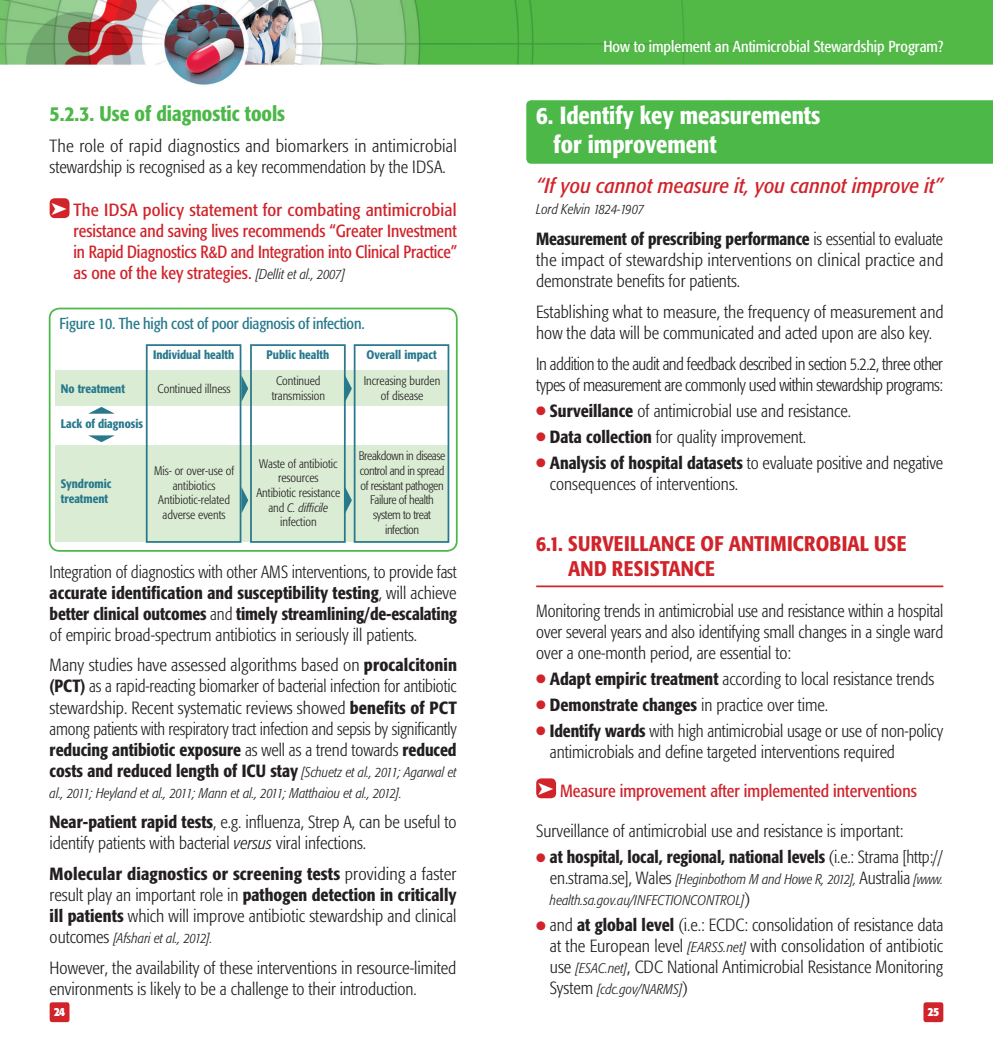
<style>
.page{position:relative;width:993px;height:1042px;background:#fff}
.page>*{position:absolute;margin:0;border:0;box-sizing:border-box;transform-origin:0 0}
.t1{font:500 condensed 24.5px/29.4px "Formata";color:#fff}
.t2{font:500 condensed 21px/25.2px "Formata";letter-spacing:.01em;color:#d1232a}
.t3{font:italic condensed 21px "Formata";letter-spacing:.01em;color:#d1232a;scale:1.04 1}
.t4{font:500 condensed 21px "Formata";color:#4cb848}
.t5{font:300 condensed 17.5px/21px "Formata";color:#231f20}
.t6{font:condensed 17.5px/21px "Formata";color:#d1232a;text-align:justify;scale:1.05 1}
.t7{font:300 condensed 17.5px/21px "Formata";color:#231f20;text-align:justify;scale:1.04 1}
.t8{font:300 condensed 17.5px/21px "Formata";letter-spacing:-.025em;color:#231f20}
.t9{font:300 condensed 17.5px/21px "Formata";color:#231f20;scale:1.05 1}
.t10{font:500 condensed 17.5px "Formata";letter-spacing:-.005em;color:#231f20}
.t11{font:condensed 17.5px "Formata";color:#d1232a}
.t12{font:condensed 15.75px "Formata";color:#fff}
.t13{font:condensed 15.75px "Formata";letter-spacing:-.01em;color:#27798b}
.t14{font:italic 300 condensed 14px/21px "Formata";color:#231f20}
.t15{font:300 condensed 12.25px/14.7px "Formata";color:#231f20;text-align:center}
.t16{font:300 condensed 12.25px/14.7px "Formata";letter-spacing:-.025em;color:#231f20;text-align:center}
.t17{font:500 condensed 12.25px/14.7px "Formata";color:#27798b}
.t18{font:700 condensed 12.25px "Formata";color:#fff}
.s1{color:#fff}
.s2{font-weight:300;font-style:italic;font-size:14px;color:#231f20}
.s3{font-style:italic}
.s4{font-weight:500}
.s5{font-style:italic;font-size:14px}
.s6{font-style:normal;font-size:17.5px}
.s7{color:#d1232a}
.s8{font-weight:300}
</style>
<div class="page">
<img style="left:0;top:0;width:992px;height:85px">
<div style="left:923px;top:1002px;width:20px;height:20px;background:#d1232a;border-radius:2px"></div>
<div style="left:50px;top:1002px;width:19px;height:20px;background:#d1232a;border-radius:2px"></div>
<div style="left:56px;top:445px;width:392px;height:96px;background:#daecd4"></div>
<div style="left:56px;top:370px;width:392px;height:36px;background:#daecd4"></div>
<div style="left:49px;top:308px;width:408px;height:244px;border:2px solid #4cb848;border-radius:10px"></div>
<div style="left:526px;top:100px;width:466px;height:64px;background:#4cb848"></div>
<div style="left:536px;top:778px;width:20px;height:20px;background:#d1232a;border-radius:5px"></div>
<div style="left:50px;top:198px;width:19px;height:20px;background:#d1232a;border-radius:5px"></div>
<div style="left:146px;top:344px;width:95px;height:199px;border:2px solid #27798b"></div>
<div style="left:250px;top:344px;width:95px;height:199px;border:2px solid #27798b"></div>
<div style="left:353px;top:344px;width:96px;height:199px;border:2px solid #27798b"></div>
<svg style="left:241px;top:375px;width:7px;height:27px"></svg>
<svg style="left:241px;top:487px;width:7px;height:26px"></svg>
<svg style="left:345px;top:375px;width:7px;height:27px"></svg>
<svg style="left:88px;top:407px;width:27px;height:7px"></svg>
<svg style="left:88px;top:435px;width:27px;height:7px"></svg>
<svg style="left:345px;top:487px;width:7px;height:26px"></svg>
<hr style="left:536px;top:585px;width:407px;height:2px;background:#d1232a">
<p class="t4" style="left:50px;top:101px;width:237px">5.2.3. Use of diagnostic tools</p>
<p class="t9" style="left:50px;top:135px;width:389px">The role of rapid diagnostics and biomarkers in antimicrobial stewardship is recognised as a key recommendation by the IDSA.</p>
<p class="t6" style="left:73px;top:200px;width:367px;text-indent:-22px"><span class="s1">➤</span> The IDSA policy statement for combating antimicrobial resistance and saving lives recommends “Greater Investment in Rapid Diagnostics R&amp;D and Integration into Clinical Practice” as one of the key strategies. <span class="s2">[Dellit et al., 2007]</span></p>
<p class="t13" style="left:60px;top:315px;width:306px">Figure 10. The high cost of poor diagnosis of infection.</p>
<p class="t17" style="left:153px;top:347px;width:83px">Individual health</p>
<p class="t17" style="left:266px;top:347px;width:64px">Public health</p>
<p class="t17" style="left:366px;top:347px;width:72px">Overall impact</p>
<p class="t15" style="left:157px;top:381px;width:74px">Continued illness</p>
<p class="t15" style="left:271px;top:374px;width:55px">Continued transmission</p>
<p class="t15" style="left:363px;top:374px;width:78px">Increasing burden of disease</p>
<p class="t17" style="left:61px;top:382px;width:66px">No treatment</p>
<p class="t17" style="left:61px;top:416px;width:84px">Lack of diagnosis</p>
<p class="t17" style="left:61px;top:476px;width:52px">Syndromic treatment</p>
<p class="t15" style="left:154px;top:463px;width:82px">Mis- or over-use of antibiotics<br>Antibiotic-related adverse events</p>
<p class="t15" style="left:256px;top:456px;width:85px">Waste of antibiotic resources<br>Antibiotic resistance and <span class="s3">C. difficile </span>infection</p>
<p class="t16" style="left:358px;top:449px;width:88px">Breakdown in disease control and in spread of resistant pathogen<br>Failure of health system to treat infection</p>
<p class="t5" style="left:50px;top:561px;width:408px;text-align:justify">Integration of diagnostics with other AMS interventions, to provide fast <span class="s4">accurate identification and susceptibility testing</span>, will achieve <span class="s4">better clinical outcomes</span> and <span class="s4">timely streamlining/de-escalating </span>of empiric broad-spectrum antibiotics in seriously ill patients.</p>
<p class="t5" style="left:50px;top:655px;width:409px">Many studies have assessed algorithms based on <span class="s4">procalcitonin (PCT)</span> as a rapid-reacting biomarker of bacterial infection for antibiotic stewardship. Recent systematic reviews showed <span class="s4">benefits of PCT </span>among patients with respiratory tract infection and sepsis by significantly <span class="s4">reducing antibiotic exposure</span> as well as a trend towards <span class="s4">reduced costs and reduced length of ICU stay</span> <span class="s5">[Schuetz et al., 2011; Agarwal et</span></p>
<p class="t14" style="left:50px;top:782px;width:354px">al., 2011; Heyland et al., 2011; Mann et al., 2011; Matthaiou et al., 2012].</p>
<p class="t5" style="left:50px;top:812px;width:408px"><span class="s4">Near-patient rapid tests</span>, e.g. influenza, Strep A, can be useful to identify patients with bacterial <span class="s3">versus</span> viral infections.</p>
<p class="t7" style="left:50px;top:864px;width:392px"><span class="s4">Molecular diagnostics or screening tests</span> providing a faster result play an important role in <span class="s4">pathogen detection in critically ill patients</span> which will improve antibiotic stewardship and clinical</p>
<p class="t14" style="left:50px;top:928px;width:164px"><span class="s6">outcomes</span> [Afshari et al., 2012].</p>
<p class="t5" style="left:50px;top:958px;width:408px">However, the availability of these interventions in resource-limited environments is likely to be a challenge to their introduction.</p>
<p class="t12" style="left:603px;top:37px;width:341px">How to implement an Antimicrobial Stewardship Program?</p>
<h1 class="t1" style="left:553px;top:100px;width:268px;text-indent:-17px">6. Identify key measurements for improvement</h1>
<p class="t3" style="left:536px;top:173px;width:392px">“If you cannot measure it, you cannot improve it”</p>
<p class="t14" style="left:536px;top:199px;width:109px">Lord Kelvin 1824-1907</p>
<p class="t5" style="left:536px;top:229px;width:408px;text-align:justify"><span class="s4">Measurement of prescribing performance</span> is essential to evaluate the impact of stewardship interventions on clinical practice and demonstrate benefits for patients.</p>
<p class="t5" style="left:536px;top:302px;width:409px">Establishing what to measure, the frequency of measurement and how the data will be communicated and acted upon are also key.</p>
<p class="t8" style="left:536px;top:353px;width:408px">In addition to the audit and feedback described in section 5.2.2, three other types of measurement are commonly used within stewardship programs:</p>
<p class="t5" style="left:536px;top:400px;width:316px"><span class="s7">●</span> <span class="s4">Surveillance</span> of antimicrobial use and resistance.</p>
<p class="t5" style="left:536px;top:426px;width:271px"><span class="s7">●</span> <span class="s4">Data collection</span> for quality improvement.</p>
<p class="t5" style="left:549px;top:452px;width:394px;text-indent:-14px"><span class="s7">●</span> <span class="s4">Analysis of hospital datasets</span> to evaluate positive and negative consequences of interventions.</p>
<p class="t2" style="left:568px;top:531px;width:340px;text-indent:-32px">6.1. Surveillance of antimicrobial use and resistance</p>
<p class="t5" style="left:536px;top:600px;width:408px;text-align:justify">Monitoring trends in antimicrobial use and resistance within a hospital over several years and also identifying small changes in a single ward over a one-month period, are essential to:</p>
<p class="t5" style="left:536px;top:668px;width:399px"><span class="s7">●</span> <span class="s4">Adapt empiric treatment</span> according to local resistance trends</p>
<p class="t5" style="left:536px;top:694px;width:293px"><span class="s7">●</span> <span class="s4">Demonstrate changes</span> in practice over time.</p>
<p class="t5" style="left:549px;top:720px;width:395px;text-indent:-14px"><span class="s7">●</span> <span class="s4">Identify wards</span> with high antimicrobial usage or use of non-policy antimicrobials and define targeted interventions required</p>
<p class="t11" style="left:537px;top:780px;width:380px"><span class="s1">➤</span> Measure improvement after implemented interventions</p>
<p class="t5" style="left:536px;top:821px;width:368px">Surveillance of antimicrobial use and resistance is important:</p>
<p class="t10" style="left:536px;top:846px;width:408px"><span class="s7">●</span> at hospital, local, regional, national levels <span class="s8">(i.e.: Strama [http://</span></p>
<p class="t14" style="left:549px;top:869px;width:395px"><span class="s6">en.strama.se], Wales</span> [Heginbothom M and Howe R, 2012], <span class="s6">Australia</span> [www. health.sa.gov.au/INFECTIONCONTROL]<span class="s6">)</span></p>
<p class="t5" style="left:549px;top:915px;width:395px;text-align:justify;text-indent:-14px"><span class="s7">●</span> and <span class="s4">at global level</span> (i.e.: ECDC: consolidation of resistance data at the European level <span class="s5">[EARSS.net]</span> with consolidation of antibiotic use <span class="s5">[ESAC.net]</span>, CDC National Antimicrobial Resistance Monitoring</p>
<p class="t14" style="left:549px;top:979px;width:140px"><span class="s6">System</span> [cdc.gov/NARMS]<span class="s6">)</span></p>
<p class="t18" style="left:54px;top:1004px;width:13px">24</p>
<p class="t18" style="left:927px;top:1004px;width:13px">25</p>
</div>
